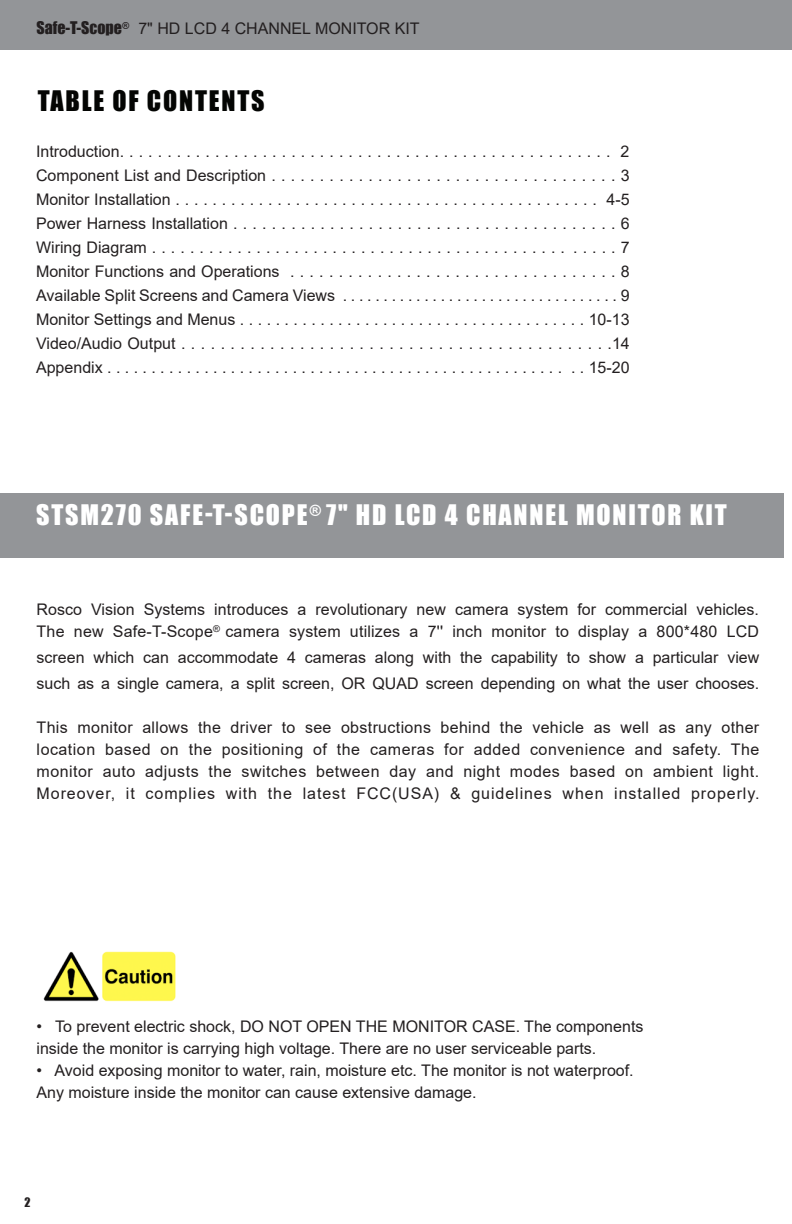
<style>
.page{position:relative;width:792px;height:1224px;background:#fff}
.page>*{position:absolute;margin:0;border:0;box-sizing:border-box;transform-origin:0 0}
._05_Headline{font:26px "Impact";letter-spacing:.07em;color:#fff}
.t1{font:26px "Impact";letter-spacing:.07em;color:#040503}
._05_Headline-2{font:16px/22px "Arial";color:#231f20}
.t2{font:12px "Impact";color:#231f20}
.s1{font-family:"Impact"}
</style>
<div class="page">
<img style="left:43px;top:951px;width:133px;height:51px">
<div style="left:0;top:494px;width:783px;height:64px;background:#939598"></div>
<hr style="left:791px;top:68px;width:1px;height:64px;background:#939598">
<div style="left:0;top:0;width:792px;height:50px;background:#939598"></div>
<p class="_05_Headline-2" style="left:36px;top:18px;width:385px"><span class="s1">Safe-T-Scope</span><sup>®</sup> 7" HD LCD 4 CHANNEL MONITOR KIT</p>
<p class="t1" style="left:38px;top:81px;width:228px">TABLE OF CONTENTS</p>
<p class="_05_Headline-2" style="left:36px;top:140px;width:595px">Introduction. . . . . . . . . . . . . . . . . . . . . . . . . . . . . . . . . . . . . . . . . . . . . . . . . . . . 2</p>
<p class="_05_Headline-2" style="left:36px;top:164px;width:595px">Component List and Description . . . . . . . . . . . . . . . . . . . . . . . . . . . . . . . . . . . . 3</p>
<p class="_05_Headline-2" style="left:36px;top:188px;width:595px">Monitor Installation . . . . . . . . . . . . . . . . . . . . . . . . . . . . . . . . . . . . . . . . . . . . . . 4-5</p>
<p class="_05_Headline-2" style="left:36px;top:212px;width:595px">Power Harness Installation . . . . . . . . . . . . . . . . . . . . . . . . . . . . . . . . . . . . . . . . 6</p>
<p class="_05_Headline-2" style="left:36px;top:236px;width:595px">Wiring Diagram . . . . . . . . . . . . . . . . . . . . . . . . . . . . . . . . . . . . . . . . . . . . . . . . . 7</p>
<p class="_05_Headline-2" style="left:36px;top:260px;width:595px">Monitor Functions and Operations . . . . . . . . . . . . . . . . . . . . . . . . . . . . . . . . . . 8</p>
<p class="_05_Headline-2" style="left:36px;top:284px;width:595px">Available Split Screens and Camera Views . . . . . . . . . . . . . . . . . . . . . . . . . . . . . . . . . . 9</p>
<p class="_05_Headline-2" style="left:36px;top:308px;width:595px">Monitor Settings and Menus . . . . . . . . . . . . . . . . . . . . . . . . . . . . . . . . . . . . . . . 10-13</p>
<p class="_05_Headline-2" style="left:36px;top:332px;width:595px">Video/Audio Output . . . . . . . . . . . . . . . . . . . . . . . . . . . . . . . . . . . . . . . . . . . .14</p>
<p class="_05_Headline-2" style="left:36px;top:356px;width:595px">Appendix . . . . . . . . . . . . . . . . . . . . . . . . . . . . . . . . . . . . . . . . . . . . . . . . . . . . . . 15-20</p>
<p class="_05_Headline" style="left:36px;top:495px;width:692px">STSM270 SAFE-T-SCOPE<sup>®</sup> 7" HD LCD 4 CHANNEL MONITOR KIT</p>
<p class="_05_Headline-2" style="left:37px;top:598px;width:724px">Rosco Vision Systems introduces a revolutionary new camera system for commercial vehicles.<br>The new Safe-T-Scope<sup>®</sup> camera system utilizes a 7'' inch monitor to display a 800*480 LCD</p>
<p class="_05_Headline-2" style="left:37px;top:644px;width:724px;line-height:26px">screen which can accommodate 4 cameras along with the capability to show a particular view such as a single camera, a split screen, OR QUAD screen depending on what the user chooses.</p>
<p class="_05_Headline-2" style="left:37px;top:716px;width:724px;text-align:justify">This monitor allows the driver to see obstructions behind the vehicle as well as any other location based on the positioning of the cameras for added convenience and safety. The monitor auto adjusts the switches between day and night modes based on ambient light.<br>Moreover, it complies with the latest FCC(USA) &amp; guidelines when installed properly.</p>
<p class="_05_Headline-2" style="left:36px;top:1016px;width:608px">• To prevent electric shock, DO NOT OPEN THE MONITOR CASE. The components inside the monitor is carrying high voltage. There are no user serviceable parts.</p>
<p class="_05_Headline-2" style="left:36px;top:1060px;width:599px">• Avoid exposing monitor to water, rain, moisture etc. The monitor is not waterproof.<br>Any moisture inside the monitor can cause extensive damage.</p>
<p class="t2" style="left:24px;top:1193px;width:8px">2</p>
</div>
